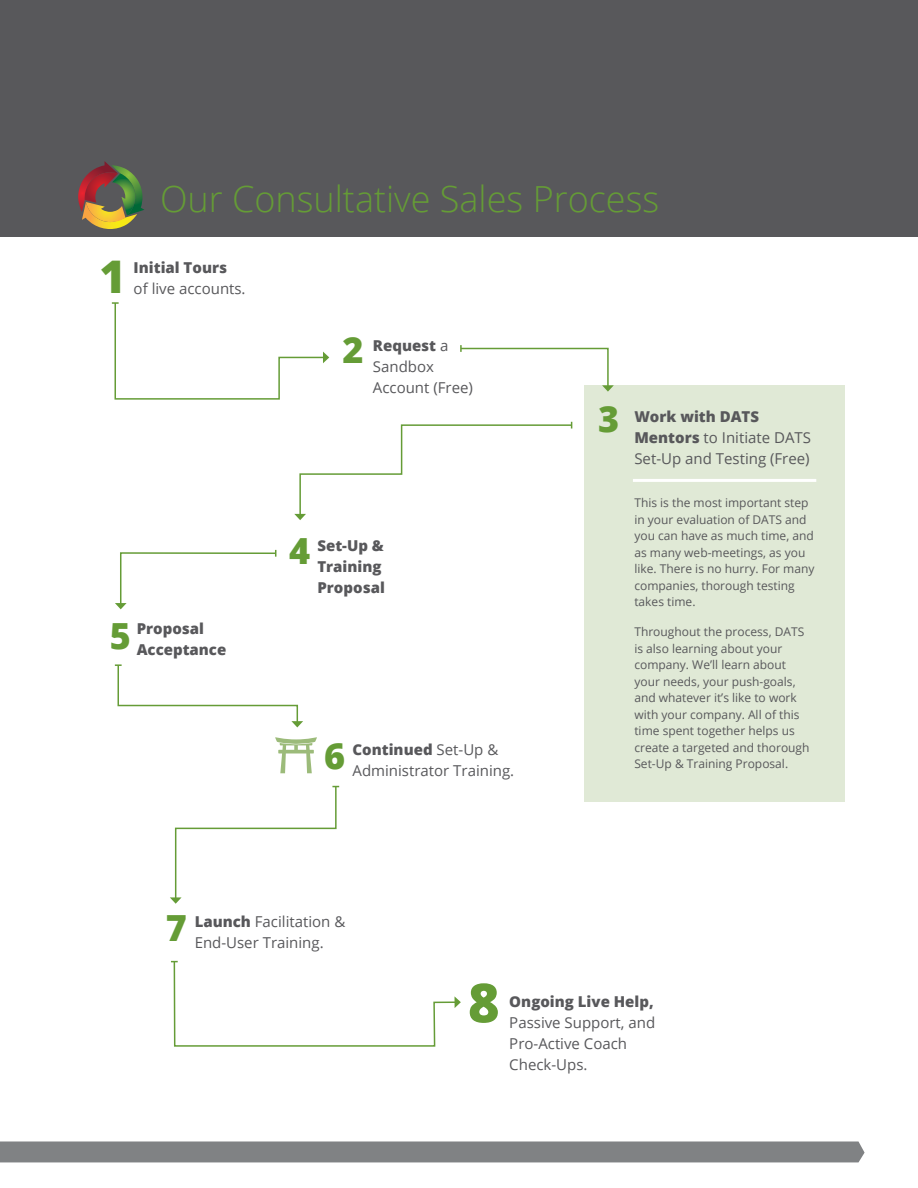
<style>
.page{position:relative;width:918px;height:1188px;background:#fff}
.page>*{position:absolute;margin:0;border:0;box-sizing:border-box;transform-origin:0 0}
.t1{font:800 54px "Open Sans";color:#659c36}
.t2{font:800 45px "Open Sans";color:#659c36}
.t3{font:300 36px "Open Sans";color:#659c36}
.t4{font:800 36px "Open Sans";color:#659c36}
.t5{font:15px/21px "Open Sans";color:#58585b}
.t6{font:800 15px/21px "Open Sans";color:#58585b}
.t7{font:12px/16.5px "Open Sans";color:#58585b}
.s1{font-weight:800}
</style>
<div class="page">
<div style="left:584px;top:385px;width:261px;height:417px;background:#e0e9d6"></div>
<div style="left:0;top:0;width:918px;height:237px;background:#58585b"></div>
<svg style="left:112px;top:302px;width:217px;height:98px"></svg>
<svg style="left:460px;top:345px;width:154px;height:47px"></svg>
<svg style="left:294px;top:422px;width:279px;height:98px"></svg>
<svg style="left:115px;top:550px;width:162px;height:59px"></svg>
<svg style="left:115px;top:664px;width:188px;height:63px"></svg>
<svg style="left:275px;top:737px;width:42px;height:36px"></svg>
<svg style="left:170px;top:785px;width:169px;height:119px"></svg>
<svg style="left:171px;top:960px;width:290px;height:87px"></svg>
<hr style="left:633px;top:479px;width:183px;height:3px;background:#fff">
<svg style="left:78px;top:161px;width:66px;height:68px"></svg>
<div style="left:0;top:1141px;width:865px;height:21px;background:#808284"></div>
<h3 class="t3" style="left:160px;top:174px;width:501px">Our Consultative Sales Process</h3>
<h2 class="t2" style="left:100px;top:242px;width:28px">1</h2>
<p class="t6" style="left:134px;top:256px;width:95px">Initial Tours</p>
<p class="t5" style="left:134px;top:278px;width:114px">of live accounts.</p>
<h3 class="t4" style="left:343px;top:322px;width:23px">2</h3>
<p class="t5" style="left:373px;top:335px;width:102px"><span class="s1">Request</span> a<br>Sandbox<br>Account (Free)</p>
<p class="t6" style="left:137px;top:618px;width:91px">Proposal<br>Acceptance</p>
<h3 class="t4" style="left:110px;top:609px;width:23px">5</h3>
<h3 class="t4" style="left:289px;top:524px;width:23px">4</h3>
<p class="t6" style="left:317px;top:535px;width:69px">Set-Up &amp;<br>Training<br>Proposal</p>
<h3 class="t4" style="left:324px;top:729px;width:23px">6</h3>
<p class="t5" style="left:353px;top:738px;width:163px"><span class="s1">Continued</span> Set-Up &amp;<br>Administrator Training.</p>
<h3 class="t4" style="left:166px;top:900px;width:23px">7</h3>
<p class="t5" style="left:195px;top:910px;width:152px"><span class="s1">Launch</span> Facilitation &amp;<br>End-User Training.</p>
<h3 class="t4" style="left:598px;top:391px;width:23px">3</h3>
<p class="t5" style="left:634px;top:405px;width:178px"><span class="s1">Work with DATS<br>Mentors</span> to Initiate DATS<br>Set-Up and Testing (Free)</p>
<p class="t7" style="left:634px;top:494px;width:182px">This is the most important step in your evaluation of DATS and you can have as much time, and as many web-meetings, as you like. There is no hurry. For many companies, thorough testing takes time.</p>
<p class="t7" style="left:634px;top:623px;width:177px">Throughout the process, DATS is also learning about your company. We’ll learn about your needs, your push-goals, and whatever it’s like to work with your company. All of this time spent together helps us create a targeted and thorough<br>Set-Up &amp; Training Proposal.</p>
<h1 class="t1" style="left:468px;top:962px;width:33px">8</h1>
<p class="t6" style="left:509px;top:990px;width:146px">Ongoing Live Help,</p>
<p class="t5" style="left:509px;top:1012px;width:147px">Passive Support, and<br>Pro-Active Coach<br>Check-Ups.</p>
</div>
